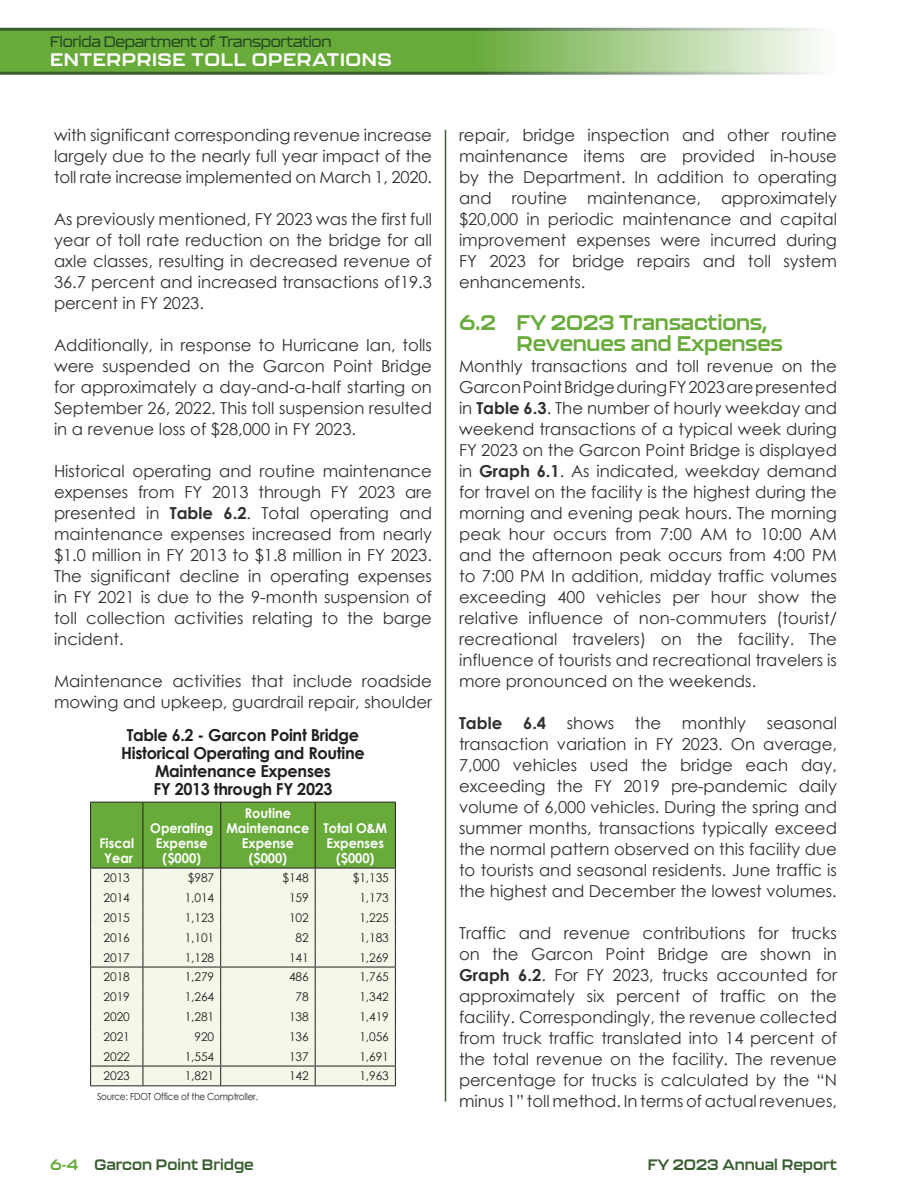
<style>
.page{position:relative;width:918px;height:1188px;background:#fff}
.page>*{position:absolute;margin:0;border:0;box-sizing:border-box;transform-origin:0 0}
.Head_1{font:700 21px/21px "Kallisto";letter-spacing:-.01em;color:#68ab3b}
.t1{font:700 18px "Kallisto";letter-spacing:.03em;color:#fff;scale:1.05 1}
.Regular_text{font:16.5px/21px "Century Gothic";color:#312f30;text-align:justify}
.Graph_Title{font:700 16.5px/18px "Century Gothic";letter-spacing:-.02em;color:#231f20;text-align:center}
.Table_Title{font:700 16.5px "Century Gothic";letter-spacing:-.02em;color:#231f20}
.Regular_text-2{font:700 16.5px "Century Gothic";color:#312f30}
.t2{font:700 15px "Kallisto";color:#385e2f}
.t3{font:500 15px "Kallisto";letter-spacing:-.02em;color:#234920}
.TB_Head_White{font:700 13.5px/15px "Century Gothic";color:#fff;text-align:center;scale:.95 1}
.TB_Text_right{font:12px "Century Gothic";letter-spacing:-.01em;color:#231f20}
.TB_Text_Ctr{font:12px "Century Gothic";letter-spacing:-.01em;color:#231f20}
.Source_Info_Footnote{font:9.75px "Century Gothic";letter-spacing:-.02em;color:#231f20;scale:.9 1}
.s1{font-weight:700}
.s2{color:#68ab3b}
</style>
<div class="page">
<svg style="left:90px;top:802px;width:306px;height:283px;background:#cee0bb"></svg>
<hr style="left:90px;top:1085px;width:53px;height:1px;background:#231f20">
<hr style="left:143px;top:1085px;width:78px;height:1px;background:#231f20">
<hr style="left:221px;top:1085px;width:94px;height:1px;background:#231f20">
<hr style="left:315px;top:1085px;width:81px;height:1px;background:#231f20">
<hr style="left:143px;top:967px;width:78px;height:1px;background:#231f20">
<hr style="left:221px;top:967px;width:94px;height:1px;background:#231f20">
<hr style="left:315px;top:967px;width:81px;height:1px;background:#231f20">
<hr style="left:143px;top:868px;width:78px;height:1px;background:#231f20">
<hr style="left:221px;top:868px;width:94px;height:1px;background:#231f20">
<hr style="left:315px;top:868px;width:81px;height:1px;background:#231f20">
<svg style="left:0;top:28px;width:819px;height:47px;background:#81b460"></svg>
<hr style="left:445px;top:130px;width:1px;height:972px;background:#385e2f">
<p class="t3" style="left:50px;top:33px;width:283px">Florida Department of Transportation</p>
<p class="t1" style="left:50px;top:49px;width:327px">ENTERPRISE TOLL OPERATIONS</p>
<p class="Regular_text" style="left:54px;top:124px;width:380px">with significant corresponding revenue increase largely due to the nearly full year impact of the toll rate increase implemented on March 1, 2020.</p>
<p class="Regular_text" style="left:54px;top:208px;width:380px">As previously mentioned, FY 2023 was the first full year of toll rate reduction on the bridge for all axle classes, resulting in decreased revenue of 36.7 percent and increased transactions of19.3 percent in FY 2023.</p>
<p class="Regular_text" style="left:54px;top:334px;width:380px">Additionally, in response to Hurricane Ian, tolls were suspended on the Garcon Point Bridge for approximately a day-and-a-half starting on September 26, 2022. This toll suspension resulted in a revenue loss of $28,000 in FY 2023.</p>
<p class="Regular_text" style="left:54px;top:460px;width:380px">Historical operating and routine maintenance expenses from FY 2013 through FY 2023 are presented in <span class="s1">Table 6.2</span>. Total operating and maintenance expenses increased from nearly $1.0 million in FY 2013 to $1.8 million in FY 2023.<br>The significant decline in operating expenses in FY 2021 is due to the 9-month suspension of toll collection activities relating to the barge incident.</p>
<p class="Regular_text" style="left:54px;top:670px;width:380px">Maintenance activities that include roadside mowing and upkeep, guardrail repair, shoulder</p>
<p class="Graph_Title" style="left:121px;top:726px;width:245px">Table 6.2 - Garcon Point Bridge<br>Historical Operating and Routine<br>Maintenance Expenses</p>
<p class="Table_Title" style="left:153px;top:777px;width:181px">FY 2013 through FY 2023</p>
<p class="TB_Head_White" style="left:99px;top:835px;width:38px">Fiscal<br>Year</p>
<p class="TB_Head_White" style="left:226px;top:805px;width:89px">Routine<br>Maintenance<br>Expense</p>
<p class="TB_Head_White" style="left:249px;top:850px;width:42px">($000)</p>
<p class="TB_Head_White" style="left:150px;top:820px;width:68px">Operating<br>Expense</p>
<p class="TB_Head_White" style="left:163px;top:850px;width:42px">($000)</p>
<p class="TB_Head_White" style="left:323px;top:820px;width:68px;text-align:left">Total O&amp;M<br>Expenses</p>
<p class="TB_Head_White" style="left:336px;top:850px;width:42px">($000)</p>
<p class="TB_Text_Ctr" style="left:104px;top:870px;width:28px">2013</p>
<p class="TB_Text_right" style="left:188px;top:870px;width:28px">$987</p>
<p class="TB_Text_right" style="left:282px;top:870px;width:28px">$148</p>
<p class="TB_Text_right" style="left:353px;top:870px;width:37px">$1,135</p>
<p class="TB_Text_Ctr" style="left:104px;top:890px;width:28px">2014</p>
<p class="TB_Text_right" style="left:185px;top:890px;width:31px">1,014</p>
<p class="TB_Text_right" style="left:289px;top:890px;width:21px">159</p>
<p class="TB_Text_right" style="left:359px;top:890px;width:31px">1,173</p>
<p class="TB_Text_Ctr" style="left:104px;top:909px;width:28px">2015</p>
<p class="TB_Text_right" style="left:185px;top:909px;width:31px">1,123</p>
<p class="TB_Text_right" style="left:289px;top:909px;width:21px">102</p>
<p class="TB_Text_right" style="left:359px;top:909px;width:31px">1,225</p>
<p class="TB_Text_Ctr" style="left:104px;top:929px;width:28px">2016</p>
<p class="TB_Text_right" style="left:185px;top:929px;width:31px">1,101</p>
<p class="TB_Text_right" style="left:296px;top:929px;width:15px">82</p>
<p class="TB_Text_right" style="left:359px;top:929px;width:31px">1,183</p>
<p class="TB_Text_Ctr" style="left:104px;top:949px;width:28px">2017</p>
<p class="TB_Text_right" style="left:185px;top:949px;width:31px">1,128</p>
<p class="TB_Text_right" style="left:289px;top:949px;width:21px">141</p>
<p class="TB_Text_right" style="left:359px;top:949px;width:31px">1,269</p>
<p class="TB_Text_Ctr" style="left:104px;top:969px;width:28px">2018</p>
<p class="TB_Text_right" style="left:185px;top:969px;width:31px">1,279</p>
<p class="TB_Text_right" style="left:289px;top:969px;width:21px">486</p>
<p class="TB_Text_right" style="left:359px;top:969px;width:31px">1,765</p>
<p class="TB_Text_Ctr" style="left:104px;top:989px;width:28px">2019</p>
<p class="TB_Text_right" style="left:185px;top:989px;width:31px">1,264</p>
<p class="TB_Text_right" style="left:296px;top:989px;width:15px">78</p>
<p class="TB_Text_right" style="left:359px;top:989px;width:31px">1,342</p>
<p class="TB_Text_Ctr" style="left:104px;top:1008px;width:28px">2020</p>
<p class="TB_Text_right" style="left:185px;top:1008px;width:31px">1,281</p>
<p class="TB_Text_right" style="left:289px;top:1008px;width:21px">138</p>
<p class="TB_Text_right" style="left:359px;top:1008px;width:31px">1,419</p>
<p class="TB_Text_Ctr" style="left:104px;top:1028px;width:28px">2021</p>
<p class="TB_Text_right" style="left:195px;top:1028px;width:21px">920</p>
<p class="TB_Text_right" style="left:289px;top:1028px;width:21px">136</p>
<p class="TB_Text_right" style="left:359px;top:1028px;width:31px">1,056</p>
<p class="TB_Text_Ctr" style="left:104px;top:1048px;width:28px">2022</p>
<p class="TB_Text_right" style="left:185px;top:1048px;width:31px">1,554</p>
<p class="TB_Text_right" style="left:289px;top:1048px;width:21px">137</p>
<p class="TB_Text_right" style="left:359px;top:1048px;width:31px">1,691</p>
<p class="TB_Text_Ctr" style="left:104px;top:1068px;width:28px">2023</p>
<p class="TB_Text_right" style="left:185px;top:1068px;width:31px">1,821</p>
<p class="TB_Text_right" style="left:289px;top:1068px;width:21px">142</p>
<p class="TB_Text_right" style="left:359px;top:1068px;width:31px">1,963</p>
<p class="Source_Info_Footnote" style="left:97px;top:1090px;width:180px">Source: FDOT Office of the Comptroller.</p>
<p class="Regular_text" style="left:459px;top:124px;width:380px">repair, bridge inspection and other routine maintenance items are provided in-house by the Department. In addition to operating and routine maintenance, approximately $20,000 in periodic maintenance and capital improvement expenses were incurred during FY 2023 for bridge repairs and toll system enhancements.</p>
<p class="Head_1" style="left:517px;top:311px;width:268px;text-indent:-58px">6.2 FY 2023 Transactions,<br>Revenues and Expenses</p>
<p class="Regular_text" style="left:459px;top:355px;width:380px">Monthly transactions and toll revenue on the Garcon Point Bridge during FY 2023 are presented in <span class="s1">Table 6.3</span>. The number of hourly weekday and weekend transactions of a typical week during FY 2023 on the Garcon Point Bridge is displayed in <span class="s1">Graph 6.1</span>. As indicated, weekday demand for travel on the facility is the highest during the morning and evening peak hours. The morning peak hour occurs from 7:00 AM to 10:00 AM and the afternoon peak occurs from 4:00 PM to 7:00 PM In addition, midday traffic volumes exceeding 400 vehicles per hour show the relative influence of non-commuters (tourist/ recreational travelers) on the facility. The influence of tourists and recreational travelers is more pronounced on the weekends.</p>
<p class="Regular_text-2" style="left:459px;top:710px;width:45px">Table</p>
<p class="Regular_text-2" style="left:523px;top:710px;width:25px">6.4</p>
<p class="Regular_text" style="left:567px;top:712px;width:49px">shows</p>
<p class="Regular_text" style="left:635px;top:712px;width:28px">the</p>
<p class="Regular_text" style="left:682px;top:712px;width:66px">monthly</p>
<p class="Regular_text" style="left:459px;top:712px;width:380px;text-indent:308px">seasonal transaction variation in FY 2023. On average, 7,000 vehicles used the bridge each day, exceeding the FY 2019 pre-pandemic daily volume of 6,000 vehicles. During the spring and summer months, transactions typically exceed the normal pattern observed on this facility due to tourists and seasonal residents. June traffic is the highest and December the lowest volumes.</p>
<p class="Regular_text" style="left:459px;top:922px;width:380px">Traffic and revenue contributions for trucks on the Garcon Point Bridge are shown in <span class="s1">Graph 6.2</span>. For FY 2023, trucks accounted for approximately six percent of traffic on the facility. Correspondingly, the revenue collected from truck traffic translated into 14 percent of the total revenue on the facility. The revenue percentage for trucks is calculated by the “N minus 1” toll method. In terms of actual revenues,</p>
<p class="t2" style="left:50px;top:1155px;width:205px"><span class="s2">6-4</span> Garcon Point Bridge</p>
<p class="t2" style="left:648px;top:1155px;width:191px">FY 2023 Annual Report</p>
</div>
